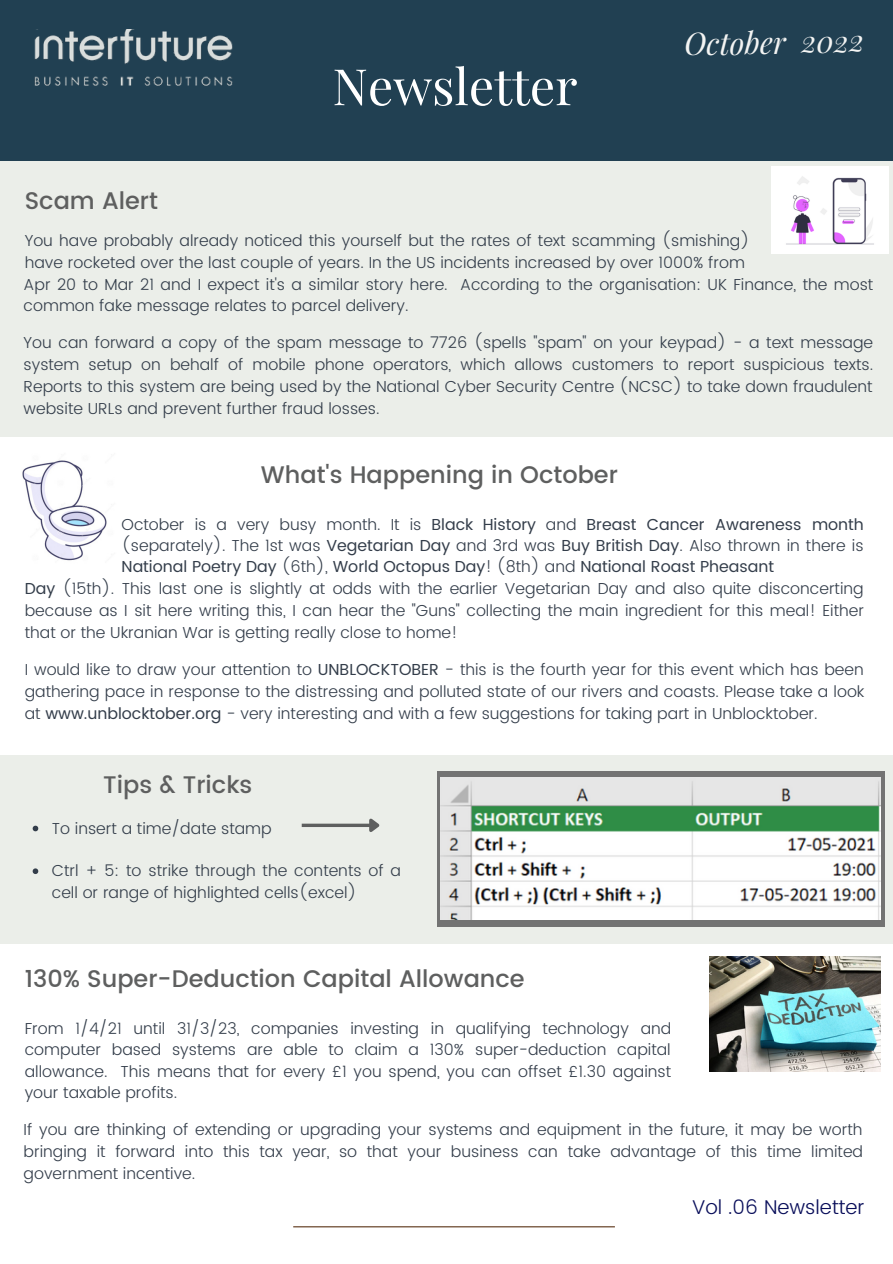
<style>
.page{position:relative;width:893px;height:1264px;background:#fff}
.page>*{position:absolute;margin:0;border:0;box-sizing:border-box;transform-origin:0 0}
.t1{font:50.25px "Playfair Display";color:#fff}
.t2{font:italic 30.45px "Playfair Display";color:#f3f4f3}
.t3{font:500 24px "Poppins";color:#5e5f5f}
.t4{font:300 19.95px "Poppins";color:#090e5a}
.t5{font:300 15.9px/21.9px "Poppins";color:#333d4a;text-align:justify}
.t6{font:15.9px/21.3px "Poppins";color:#333d4a;text-align:justify}
.s1{font-weight:300}
.s2{font-weight:400}
</style>
<div class="page">
<div style="left:0;top:0;width:892px;height:188px;background:#214052"></div>
<div style="left:0;top:161px;width:892px;height:275px;background:#ebeee9"></div>
<div style="left:0;top:754px;width:892px;height:189px;background:#ebeee9"></div>
<hr style="left:293px;top:1226px;width:322px;height:1px;background:#5b3316">
<img style="left:34px;top:29px;width:199px;height:57px">
<div style="left:436px;top:771px;width:448px;height:155px;background:#737373"></div>
<img style="left:440px;top:777px;width:440px;height:142px">
<img style="left:22px;top:460px;width:85px;height:101px">
<img style="left:771px;top:166px;width:117px;height:88px">
<svg style="left:33px;top:825px;width:5px;height:6px"></svg>
<svg style="left:33px;top:868px;width:5px;height:6px"></svg>
<svg style="left:302px;top:823px;width:64px;height:4px"></svg>
<svg style="left:366px;top:818px;width:14px;height:14px"></svg>
<img style="left:709px;top:956px;width:170px;height:115px">
<h3 class="t3" style="left:25px;top:187px;width:135px">Scam Alert</h3>
<h1 class="t1" style="left:332px;top:51px;width:246px">Newsletter</h1>
<h2 class="t2" style="left:684px;top:22px;width:181px;rotate:-1deg">October 2022</h2>
<p class="t5" style="left:25px;top:229px;width:726px">You have probably already noticed this yourself but the rates of text scamming (smishing) have rocketed over the last couple of years. In the US incidents increased by over 1000% from</p>
<p class="t5" style="left:24px;top:273px;width:851px">Apr 20 to Mar 21 and I expect it's a similar story here. According to the organisation: UK Finance, the most common fake message relates to parcel delivery.</p>
<p class="t5" style="left:24px;top:332px;width:851px">You can forward a copy of the spam message to 7726 (spells "spam" on your keypad) - a text message system setup on behalf of mobile phone operators, which allows customers to report suspicious texts.<br>Reports to this system are being used by the National Cyber Security Centre (NCSC) to take down fraudulent website URLs and prevent further fraud losses.</p>
<h3 class="t3" style="left:261px;top:460px;width:358px">What's Happening in October</h3>
<p class="t6" style="left:122px;top:513px;width:743px"><span class="s1">October is a very busy month. It is</span> Black History <span class="s1">and</span> Breast Cancer Awareness month <span class="s1">(separately). The 1st was</span> Vegetarian Day <span class="s1">and 3rd was</span> Buy British Day<span class="s1">. Also thrown in there is </span>National Poetry Day <span class="s1">(6th),</span> World Octopus Day<span class="s1">! (8th) and</span> National Roast Pheasant</p>
<p class="t5" style="left:25px;top:578px;width:840px"><span class="s2">Day</span> (15th). This last one is slightly at odds with the earlier Vegetarian Day and also quite disconcerting because as I sit here writing this, I can hear the "Guns" collecting the main ingredient for this meal! Either that or the Ukranian War is getting really close to home!</p>
<p class="t5" style="left:25px;top:658px;width:841px">I would like to draw your attention to <span class="s2">UNBLOCKTOBER</span> - this is the fourth year for this event which has been gathering pace in response to the distressing and polluted state of our rivers and coasts. Please take a look at <span class="s2">www.unblocktober.org</span> - very interesting and with a few suggestions for taking part in Unblocktober.</p>
<h3 class="t3" style="left:103px;top:770px;width:151px">Tips &amp; Tricks</h3>
<p class="t5" style="left:52px;top:817px;width:221px">To insert a time/date stamp</p>
<p class="t5" style="left:52px;top:860px;width:351px;line-height:21.3px">Ctrl + 5: to strike through the contents of a cell or range of highlighted cells(excel)</p>
<h3 class="t3" style="left:25px;top:964px;width:501px">130% Super-Deduction Capital Allowance</h3>
<p class="t5" style="left:25px;top:1017px;width:648px;line-height:21.3px">From 1/4/21 until 31/3/23, companies investing in qualifying technology and computer based systems are able to claim a 130% super-deduction capital allowance. This means that for every £1 you spend, you can offset £1.30 against your taxable profits.</p>
<p class="t5" style="left:24px;top:1118px;width:840px">If you are thinking of extending or upgrading your systems and equipment in the future, it may be worth bringing it forward into this tax year, so that your business can take advantage of this time limited government incentive.</p>
<p class="t4" style="left:692px;top:1195px;width:174px">Vol .06 Newsletter</p>
</div>
